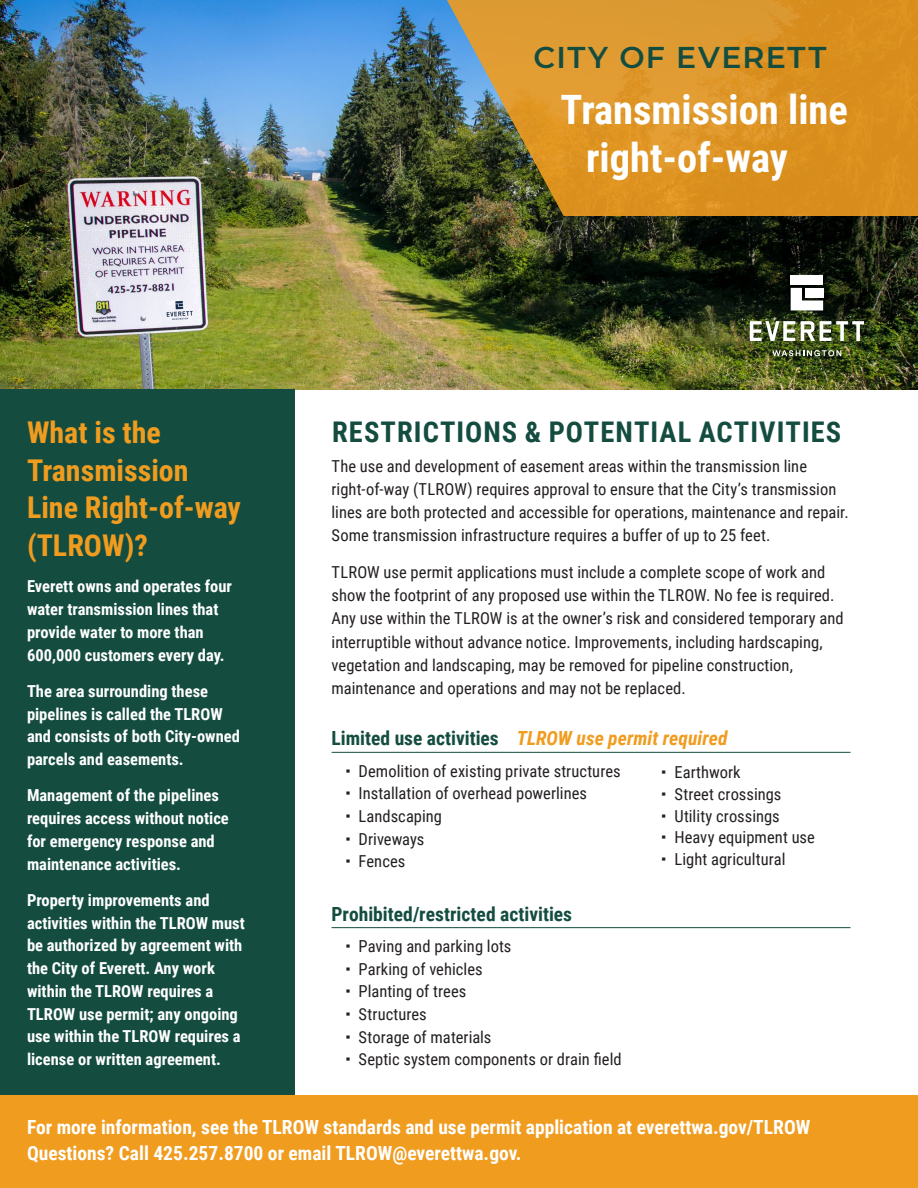
<style>
.page{position:relative;width:918px;height:1188px;background:#fff}
.page>*{position:absolute;margin:0;border:0;box-sizing:border-box;transform-origin:0 0}
.t1{font:700 40.5px/48.6px "Roboto Condensed";color:#fff}
.t2{font:700 30px/37.8px "Roboto Condensed";color:#f09c1f}
.t3{font:600 30px "Montserrat";letter-spacing:.045em;color:#144d40}
.t4{font:700 28.5px "Roboto Condensed";letter-spacing:.035em;color:#144d40}
.t5{font:700 19.5px/25.5px "Roboto Condensed";color:#fff}
.t6{font:italic 700 19.5px "Roboto Condensed";color:#f09c1f}
.t7{font:700 19.5px "Roboto Condensed";color:#144d40}
.t8{font:16.5px/23.2px "Roboto Condensed";color:#231f20}
.t9{font:700 16.5px/22.8px "Roboto Condensed";color:#fff}
.s1{font-style:normal;color:#144d40}
</style>
<div class="page">
<img style="left:0;top:0;width:918px;height:389px">
<svg style="left:441px;top:0;width:477px;height:216px;background:#c98d2c"></svg>
<hr style="left:332px;top:752px;width:518px;height:1px;background:#144d40">
<hr style="left:332px;top:927px;width:518px;height:1px;background:#144d40">
<div style="left:0;top:389px;width:295px;height:739px;background:#144d40"></div>
<div style="left:0;top:1095px;width:918px;height:93px;background:#f09c1f"></div>
<div style="left:791px;top:275px;width:32px;height:10px;background:#fff"></div>
<svg style="left:791px;top:288px;width:32px;height:22px"></svg>
<svg style="left:750px;top:321px;width:45px;height:20px"></svg>
<svg style="left:801px;top:321px;width:63px;height:20px"></svg>
<svg style="left:772px;top:350px;width:69px;height:6px"></svg>
<p class="t3" style="left:534px;top:37px;width:294px">CITY OF EVERETT</p>
<p class="t1" style="left:586px;top:84px;width:263px;text-indent:-26px">Transmission line right-of-way</p>
<p class="t2" style="left:27px;top:412px;width:216px">What is the<br>Transmission<br>Line Right-of-way (TLROW)?</p>
<p class="t9" style="left:27px;top:574px;width:206px">Everett owns and operates four water transmission lines that provide water to more than<br>600,000 customers every day.</p>
<p class="t9" style="left:27px;top:679px;width:214px">The area surrounding these pipelines is called the TLROW and consists of both City-owned parcels and easements.</p>
<p class="t9" style="left:27px;top:784px;width:203px">Management of the pipelines requires access without notice for emergency response and maintenance activities.</p>
<p class="t9" style="left:27px;top:888px;width:219px">Property improvements and activities within the TLROW must be authorized by agreement with the City of Everett. Any work within the TLROW requires a<br>TLROW use permit; any ongoing use within the TLROW requires a license or written agreement.</p>
<p class="t4" style="left:332px;top:412px;width:511px">RESTRICTIONS &amp; POTENTIAL ACTIVITIES</p>
<p class="t8" style="left:332px;top:454px;width:519px">The use and development of easement areas within the transmission line right-of-way (TLROW) requires approval to ensure that the City’s transmission lines are both protected and accessible for operations, maintenance and repair.<br>Some transmission infrastructure requires a buffer of up to 25 feet.</p>
<p class="t8" style="left:332px;top:560px;width:514px">TLROW use permit applications must include a complete scope of work and show the footprint of any proposed use within the TLROW. No fee is required.<br>Any use within the TLROW is at the owner’s risk and considered temporary and interruptible without advance notice. Improvements, including hardscaping, vegetation and landscaping, may be removed for pipeline construction, maintenance and operations and may not be replaced.</p>
<p class="t6" style="left:332px;top:725px;width:398px"><span class="s1">Limited use activities</span> TLROW use permit required</p>
<p class="t8" style="left:359px;top:758px;width:264px">Demolition of existing private structures</p>
<p class="t8" style="left:359px;top:781px;width:230px">Installation of overhead powerlines</p>
<p class="t8" style="left:359px;top:804px;width:85px">Landscaping</p>
<p class="t8" style="left:359px;top:826px;width:67px">Driveways</p>
<p class="t8" style="left:359px;top:849px;width:48px">Fences</p>
<p class="t7" style="left:332px;top:900px;width:242px">Prohibited/restricted activities</p>
<p class="t8" style="left:359px;top:934px;width:154px">Paving and parking lots</p>
<p class="t8" style="left:359px;top:956px;width:126px">Parking of vehicles</p>
<p class="t8" style="left:359px;top:979px;width:109px">Planting of trees</p>
<p class="t8" style="left:359px;top:1002px;width:70px">Structures</p>
<p class="t8" style="left:359px;top:1024px;width:134px">Storage of materials</p>
<p class="t8" style="left:359px;top:1047px;width:265px">Septic system components or drain field</p>
<p class="t8" style="left:674px;top:760px;width:68px">Earthwork</p>
<p class="t8" style="left:674px;top:781px;width:109px">Street crossings</p>
<p class="t8" style="left:674px;top:803px;width:107px">Utility crossings</p>
<p class="t8" style="left:674px;top:825px;width:142px">Heavy equipment use</p>
<p class="t8" style="left:674px;top:847px;width:113px">Light agricultural</p>
<p class="t5" style="left:27px;top:1114px;width:785px">For more information, see the TLROW standards and use permit application at everettwa.gov/TLROW<br>Questions? Call 425.257.8700 or email TLROW@everettwa.gov.</p>
</div>
